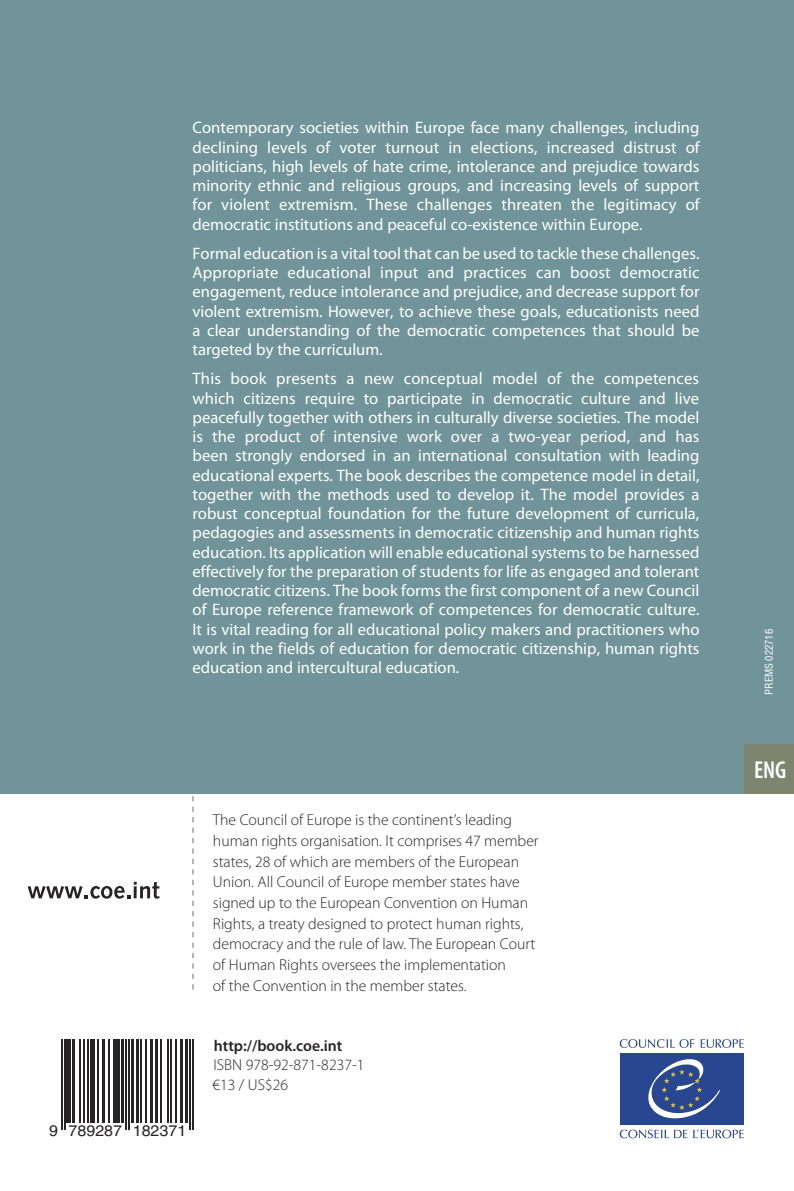
<style>
.page{position:relative;width:794px;height:1191px;background:#fff}
.page>*{position:absolute;margin:0;border:0;box-sizing:border-box;transform-origin:0 0}
.t1{font:600 condensed 24.5px "Myriad Pro";color:#fff}
.t2{font:16.62px/19.2px "Myriad Pro";color:#fff;text-align:justify}
.t3{font:300 15.75px/20.7px "Myriad Pro";color:#272425}
.t4{font:600 15.75px "Myriad Pro";color:#272425}
.t5{font:15.4px "Helvetica";color:#272425;scale:1.05 1}
.t6{font:condensed 10.5px "Helvetica LT Std";color:#fff}
</style>
<div class="page">
<div style="left:0;top:0;width:794px;height:794px;background:#709499"></div>
<svg style="left:700px;top:1039px;width:44px;height:9px"></svg>
<svg style="left:620px;top:1039px;width:74px;height:9px"></svg>
<svg style="left:693px;top:1129px;width:51px;height:9px"></svg>
<svg style="left:620px;top:1129px;width:67px;height:9px"></svg>
<div style="left:620px;top:1052px;width:123px;height:72px;background:#294790"></div>
<svg style="left:648px;top:1059px;width:72px;height:59px"></svg>
<svg style="left:192px;top:796px;width:1px;height:193px"></svg>
<svg style="left:28px;top:882px;width:132px;height:16px"></svg>
<div style="left:744px;top:744px;width:50px;height:50px;background:#7e856f"></div>
<hr style="left:61px;top:1039px;width:2px;height:91px;background:#272425">
<hr style="left:64px;top:1039px;width:1px;height:91px;background:#272425">
<hr style="left:67px;top:1039px;width:4px;height:83px;background:#272425">
<hr style="left:72px;top:1039px;width:3px;height:83px;background:#272425">
<hr style="left:79px;top:1039px;width:2px;height:83px;background:#272425">
<hr style="left:84px;top:1039px;width:1px;height:83px;background:#272425">
<hr style="left:88px;top:1039px;width:1px;height:83px;background:#272425">
<div style="left:90px;top:1039px;width:5px;height:83px;background:#272425"></div>
<hr style="left:97px;top:1039px;width:2px;height:83px;background:#272425">
<hr style="left:102px;top:1039px;width:2px;height:83px;background:#272425">
<hr style="left:109px;top:1039px;width:1px;height:83px;background:#272425">
<hr style="left:113px;top:1039px;width:1px;height:83px;background:#272425">
<hr style="left:116px;top:1039px;width:4px;height:83px;background:#272425">
<hr style="left:121px;top:1039px;width:3px;height:83px;background:#272425">
<hr style="left:125px;top:1039px;width:2px;height:91px;background:#272425">
<hr style="left:128px;top:1039px;width:2px;height:91px;background:#272425">
<hr style="left:131px;top:1039px;width:3px;height:83px;background:#272425">
<hr style="left:136px;top:1039px;width:3px;height:83px;background:#272425">
<hr style="left:141px;top:1039px;width:1px;height:83px;background:#272425">
<hr style="left:145px;top:1039px;width:1px;height:83px;background:#272425">
<hr style="left:150px;top:1039px;width:3px;height:83px;background:#272425">
<hr style="left:155px;top:1039px;width:2px;height:83px;background:#272425">
<hr style="left:160px;top:1039px;width:2px;height:83px;background:#272425">
<hr style="left:167px;top:1039px;width:2px;height:83px;background:#272425">
<hr style="left:170px;top:1039px;width:1px;height:83px;background:#272425">
<hr style="left:176px;top:1039px;width:1px;height:83px;background:#272425">
<hr style="left:180px;top:1039px;width:2px;height:83px;background:#272425">
<hr style="left:185px;top:1039px;width:3px;height:83px;background:#272425">
<hr style="left:189px;top:1039px;width:2px;height:91px;background:#272425">
<hr style="left:192px;top:1039px;width:2px;height:91px;background:#272425">
<p class="t2" style="left:192px;top:119px;width:509px">Contemporary societies within Europe face many challenges, including declining levels of voter turnout in elections, increased distrust of politicians, high levels of hate crime, intolerance and prejudice towards minority ethnic and religious groups, and increasing levels of support for violent extremism. These challenges threaten the legitimacy of democratic institutions and peaceful co-existence within Europe.</p>
<p class="t2" style="left:192px;top:245px;width:508px">Formal education is a vital tool that can be used to tackle these challenges.<br>Appropriate educational input and practices can boost democratic engagement, reduce intolerance and prejudice, and decrease support for violent extremism. However, to achieve these goals, educationists need a clear understanding of the democratic competences that should be targeted by the curriculum.</p>
<p class="t2" style="left:192px;top:370px;width:508px">This book presents a new conceptual model of the competences which citizens require to participate in democratic culture and live peacefully together with others in culturally diverse societies. The model is the product of intensive work over a two-year period, and has been strongly endorsed in an international consultation with leading educational experts. The book describes the competence model in detail, together with the methods used to develop it. The model provides a robust conceptual foundation for the future development of curricula, pedagogies and assessments in democratic citizenship and human rights education. Its application will enable educational systems to be harnessed effectively for the preparation of students for life as engaged and tolerant democratic citizens. The book forms the first component of a new Council of Europe reference framework of competences for democratic culture.<br>It is vital reading for all educational policy makers and practitioners who work in the fields of education for democratic citizenship, human rights education and intercultural education.</p>
<p class="t5" style="left:49px;top:1122px;width:132px">9 789287 182371</p>
<p class="t3" style="left:213px;top:810px;width:327px">The Council of Europe is the continent’s leading human rights organisation. It comprises 47 member states, 28 of which are members of the European Union. All Council of Europe member states have signed up to the European Convention on Human Rights, a treaty designed to protect human rights, democracy and the rule of law. The European Court of Human Rights oversees the implementation<br>of the Convention in the member states.</p>
<p class="t4" style="left:214px;top:1040px;width:130px">http://book.coe.int</p>
<p class="t3" style="left:212px;top:1056px;width:153px;line-height:19.2px">ISBN 978-92-871-8237-1 €13 / US$26</p>
<p class="t6" style="left:763px;top:694px;width:67px;rotate:-90deg">PREMS 022716</p>
<h1 class="t1" style="left:754px;top:755px;width:33px">ENG</h1>
</div>
